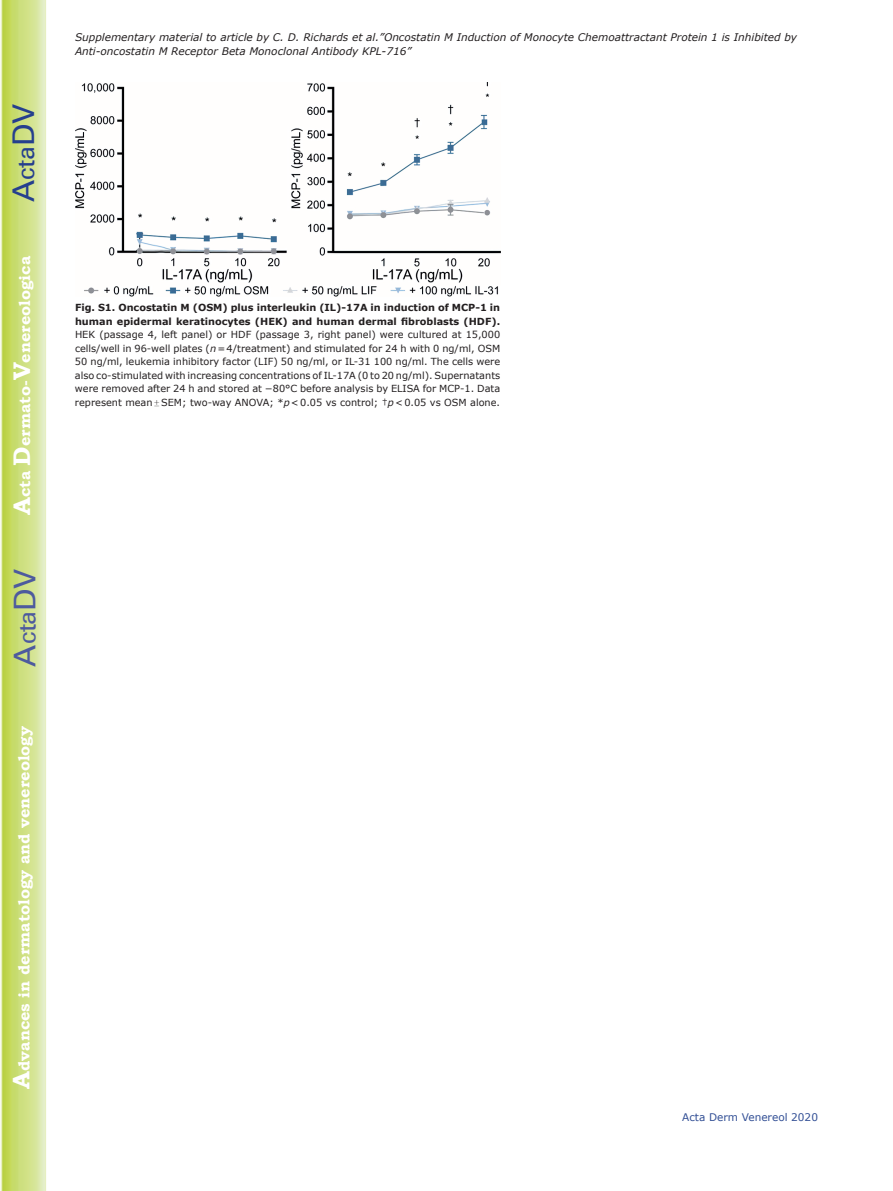
<style>
.page{position:relative;width:893px;height:1191px;background:#fff}
.page>*{position:absolute;margin:0;border:0;box-sizing:border-box;transform-origin:0 0}
.t1{font:30px "Univers";color:#4d5a9e}
.t2{font:30px "Univers";color:#253f8e}
.t3{font:700 15.75px "Bookman Old Style";color:#fff}
.t4{font:italic 10.5px/13.5px "Verdana";color:#231f20}
.t5{font:10.5px "Verdana";color:#324f95}
.t6{font:9.75px/13.5px "Verdana";color:#231f20;text-align:justify}
.t7{font:700 9.75px/13.5px "Verdana";color:#231f20}
.s1{font-size:24px}
.s2{font-style:italic}
.s3{font-family:"Perpetua";font-size:9px}
</style>
<div class="page">
<svg style="left:1px;top:0;width:45px;height:1191px;background:#cfe084"></svg>
<img style="left:75px;top:83px;width:425px;height:213px">
<h1 class="t2" style="left:6px;top:202px;width:100px;rotate:-90deg">A<span class="s1">cta</span>DV</h1>
<h2 class="t3" style="left:15px;top:515px;width:260px;rotate:-90deg"><span class="s1">A</span>cta <span class="s1">D</span>ermato-<span class="s1">V</span>enereologica</h2>
<h1 class="t1" style="left:7px;top:666px;width:100px;rotate:-90deg">A<span class="s1">cta</span>DV</h1>
<h2 class="t3" style="left:15px;top:1088px;width:364px;rotate:-90deg"><span class="s1">A</span>dvances in dermatology and venereology</h2>
<p class="t4" style="left:75px;top:31px;width:724px">Supplementary material to article by C. D. Richards et al.”Oncostatin M Induction of Monocyte Chemoattractant Protein 1 is Inhibited by<br>Anti-oncostatin M Receptor Beta Monoclonal Antibody KPL-716”</p>
<p class="t7" style="left:75px;top:301px;width:427px">Fig. S1. Oncostatin M (OSM) plus interleukin (IL)-17A in induction of MCP-1 in human epidermal keratinocytes (HEK) and human dermal fibroblasts (HDF).</p>
<p class="t6" style="left:75px;top:328px;width:427px">HEK (passage 4, left panel) or HDF (passage 3, right panel) were cultured at 15,000 cells/well in 96-well plates (<span class="s2">n</span>=4/treatment) and stimulated for 24 h with 0 ng/ml, OSM 50 ng/ml, leukemia inhibitory factor (LIF) 50 ng/ml, or IL-31 100 ng/ml. The cells were also co-stimulated with increasing concentrations of IL-17A (0 to 20 ng/ml). Supernatants were removed after 24 h and stored at −80°C before analysis by ELISA for MCP-1. Data represent mean<span class="s3">±</span>SEM; two-way ANOVA; *<span class="s2">p</span>&lt;0.05 vs control; †<span class="s2">p</span>&lt;0.05 vs OSM alone.</p>
<p class="t5" style="left:682px;top:1110px;width:137px">Acta Derm Venereol 2020</p>
</div>
